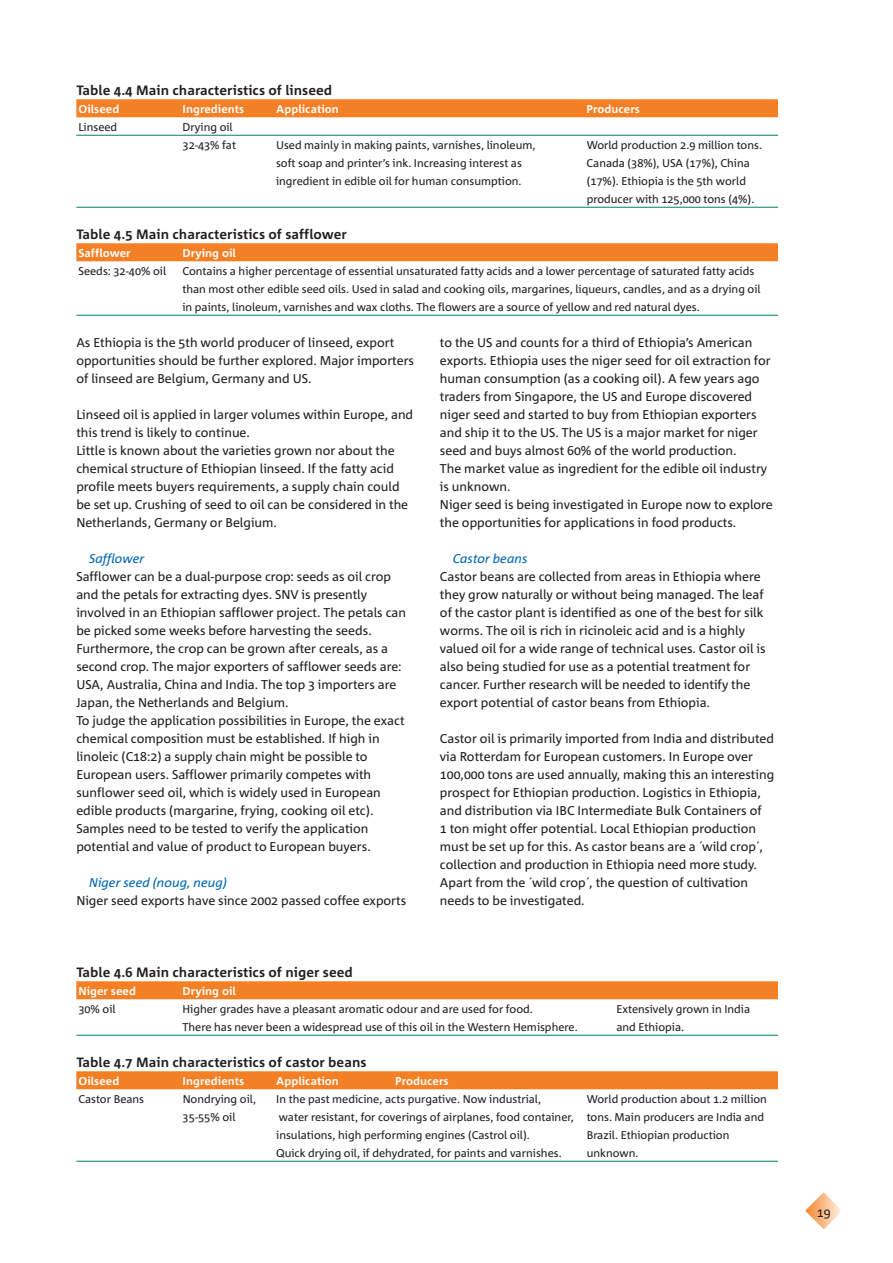
<style>
.page{position:relative;width:893px;height:1263px;background:#fff}
.page>*{position:absolute;margin:0;border:0;box-sizing:border-box;transform-origin:0 0}
.t1{font:13.5px "Agrofont Vet";color:#231f20}
.t2{font:12.75px/18px "Agrofont Normaal";color:#231f20}
.t3{font:12.75px "Agrofont Normaal Cursief";color:#0168b3}
.t4{font:11.25px/18px "Agrofont Normaal";color:#231f20}
.t5{font:11.25px "Agrofont Vet";color:#fff}
</style>
<div class="page">
<hr style="left:806px;top:1193px;width:1px;height:36px;background:#f58934">
<hr style="left:807px;top:1193px;width:1px;height:36px;background:#f58c39">
<hr style="left:808px;top:1193px;width:1px;height:36px;background:#f68f3e">
<hr style="left:809px;top:1193px;width:1px;height:36px;background:#f69143">
<hr style="left:810px;top:1193px;width:1px;height:36px;background:#f79549">
<hr style="left:811px;top:1193px;width:1px;height:36px;background:#f7974e">
<hr style="left:812px;top:1193px;width:1px;height:36px;background:#f79a53">
<hr style="left:813px;top:1193px;width:1px;height:36px;background:#f89d57">
<hr style="left:814px;top:1193px;width:1px;height:36px;background:#f8a05b">
<hr style="left:815px;top:1193px;width:1px;height:36px;background:#f9a260">
<hr style="left:816px;top:1193px;width:1px;height:36px;background:#f9a666">
<hr style="left:817px;top:1193px;width:1px;height:36px;background:#f9a96b">
<hr style="left:818px;top:1193px;width:1px;height:36px;background:#f9ab6f">
<hr style="left:819px;top:1193px;width:1px;height:36px;background:#faae74">
<hr style="left:820px;top:1193px;width:1px;height:36px;background:#fab279">
<hr style="left:821px;top:1193px;width:1px;height:36px;background:#fab57e">
<hr style="left:822px;top:1193px;width:1px;height:36px;background:#fab883">
<hr style="left:823px;top:1193px;width:1px;height:36px;background:#fbbc88">
<hr style="left:824px;top:1193px;width:1px;height:36px;background:#fbbf8d">
<hr style="left:825px;top:1193px;width:1px;height:36px;background:#fbc292">
<hr style="left:826px;top:1193px;width:1px;height:36px;background:#fcc597">
<hr style="left:827px;top:1193px;width:1px;height:36px;background:#fcc89c">
<hr style="left:828px;top:1193px;width:1px;height:36px;background:#fccba2">
<hr style="left:829px;top:1193px;width:1px;height:36px;background:#fccea8">
<hr style="left:830px;top:1193px;width:1px;height:36px;background:#fdd2ad">
<hr style="left:831px;top:1193px;width:1px;height:36px;background:#fdd5b3">
<hr style="left:832px;top:1193px;width:1px;height:36px;background:#fdd7b8">
<hr style="left:833px;top:1193px;width:1px;height:36px;background:#fddbbd">
<hr style="left:834px;top:1193px;width:1px;height:36px;background:#fddfc4">
<hr style="left:835px;top:1193px;width:1px;height:36px;background:#fee1c9">
<hr style="left:836px;top:1193px;width:1px;height:36px;background:#fee5cf">
<hr style="left:837px;top:1193px;width:1px;height:36px;background:#fee9d6">
<hr style="left:838px;top:1193px;width:1px;height:36px;background:#feeddc">
<hr style="left:839px;top:1193px;width:1px;height:36px;background:#feefe2">
<hr style="left:840px;top:1193px;width:1px;height:36px;background:#fef4ea">
<hr style="left:841px;top:1193px;width:1px;height:36px;background:#fef7f1">
<div style="left:76px;top:981px;width:702px;height:18px;background:#f48026"></div>
<hr style="left:76px;top:1035px;width:702px;height:1px;background:#008164">
<div style="left:76px;top:1071px;width:702px;height:18px;background:#f48026"></div>
<hr style="left:76px;top:1161px;width:702px;height:1px;background:#008164">
<div style="left:76px;top:99px;width:702px;height:18px;background:#f48026"></div>
<hr style="left:76px;top:135px;width:702px;height:1px;background:#008164">
<hr style="left:76px;top:207px;width:702px;height:1px;background:#008164">
<div style="left:76px;top:243px;width:702px;height:18px;background:#f48026"></div>
<hr style="left:76px;top:315px;width:702px;height:1px;background:#008164">
<p class="t1" style="left:76px;top:84px;width:257px">Table 4.4 Main characteristics of linseed</p>
<p class="t5" style="left:78px;top:104px;width:42px">Oilseed</p>
<p class="t5" style="left:183px;top:104px;width:63px">Ingredients</p>
<p class="t5" style="left:276px;top:104px;width:64px">Application</p>
<p class="t5" style="left:587px;top:104px;width:55px">Producers</p>
<p class="t4" style="left:78px;top:118px;width:40px">Linseed</p>
<p class="t4" style="left:183px;top:118px;width:55px">Drying oil<br>32-43% fat</p>
<p class="t4" style="left:276px;top:136px;width:261px">Used mainly in making paints, varnishes, linoleum,</p>
<p class="t4" style="left:587px;top:136px;width:177px">World production 2.9 million tons.</p>
<p class="t4" style="left:276px;top:154px;width:247px">soft soap and printer’s ink. Increasing interest as</p>
<p class="t4" style="left:587px;top:154px;width:165px">Canada (38%), USA (17%), China</p>
<p class="t4" style="left:276px;top:172px;width:247px">ingredient in edible oil for human consumption.</p>
<p class="t4" style="left:587px;top:172px;width:169px">(17%). Ethiopia is the 5th world producer with 125,000 tons (4%).</p>
<p class="t1" style="left:76px;top:228px;width:272px">Table 4.5 Main characteristics of safflower</p>
<p class="t5" style="left:78px;top:248px;width:54px">Safflower</p>
<p class="t5" style="left:183px;top:248px;width:55px">Drying oil</p>
<p class="t4" style="left:78px;top:262px;width:89px">Seeds: 32-40% oil</p>
<p class="t4" style="left:182px;top:262px;width:580px">Contains a higher percentage of essential unsaturated fatty acids and a lower percentage of saturated fatty acids than most other edible seed oils. Used in salad and cooking oils, margarines, liqueurs, candles, and as a drying oil in paints, linoleum, varnishes and wax cloths. The flowers are a source of yellow and red natural dyes.</p>
<p class="t2" style="left:76px;top:334px;width:339px">As Ethiopia is the 5th world producer of linseed, export opportunities should be further explored. Major importers of linseed are Belgium, Germany and US.</p>
<p class="t2" style="left:76px;top:406px;width:338px">Linseed oil is applied in larger volumes within Europe, and this trend is likely to continue.<br>Little is known about the varieties grown nor about the chemical structure of Ethiopian linseed. If the fatty acid profile meets buyers requirements, a supply chain could be set up. Crushing of seed to oil can be considered in the Netherlands, Germany or Belgium.</p>
<p class="t3" style="left:89px;top:553px;width:57px">Safflower</p>
<p class="t2" style="left:76px;top:568px;width:331px">Safflower can be a dual-purpose crop: seeds as oil crop and the petals for extracting dyes. SNV is presently involved in an Ethiopian safflower project. The petals can be picked some weeks before harvesting the seeds.<br>Furthermore, the crop can be grown after cereals, as a second crop. The major exporters of safflower seeds are:<br>USA, Australia, China and India. The top 3 importers are Japan, the Netherlands and Belgium.<br>To judge the application possibilities in Europe, the exact chemical composition must be established. If high in linoleic (C18:2) a supply chain might be possible to European users. Safflower primarily competes with sunflower seed oil, which is widely used in European edible products (margarine, frying, cooking oil etc).<br>Samples need to be tested to verify the application potential and value of product to European buyers.</p>
<p class="t3" style="left:89px;top:877px;width:139px">Niger seed (noug, neug)</p>
<p class="t2" style="left:76px;top:892px;width:331px">Niger seed exports have since 2002 passed coffee exports</p>
<p class="t2" style="left:440px;top:334px;width:334px">to the US and counts for a third of Ethiopia’s American exports. Ethiopia uses the niger seed for oil extraction for human consumption (as a cooking oil). A few years ago traders from Singapore, the US and Europe discovered niger seed and started to buy from Ethiopian exporters and ship it to the US. The US is a major market for niger seed and buys almost 60% of the world production.<br>The market value as ingredient for the edible oil industry is unknown.<br>Niger seed is being investigated in Europe now to explore the opportunities for applications in food products.</p>
<p class="t3" style="left:453px;top:553px;width:76px">Castor beans</p>
<p class="t2" style="left:440px;top:568px;width:327px">Castor beans are collected from areas in Ethiopia where they grow naturally or without being managed. The leaf of the castor plant is identified as one of the best for silk worms. The oil is rich in ricinoleic acid and is a highly valued oil for a wide range of technical uses. Castor oil is also being studied for use as a potential treatment for cancer. Further research will be needed to identify the export potential of castor beans from Ethiopia.</p>
<p class="t2" style="left:440px;top:730px;width:336px">Castor oil is primarily imported from India and distributed via Rotterdam for European customers. In Europe over 100,000 tons are used annually, making this an interesting prospect for Ethiopian production. Logistics in Ethiopia, and distribution via IBC Intermediate Bulk Containers of<br>1 ton might offer potential. Local Ethiopian production must be set up for this. As castor beans are a ´wild crop´, collection and production in Ethiopia need more study.<br>Apart from the ´wild crop´, the question of cultivation needs to be investigated.</p>
<p class="t1" style="left:76px;top:966px;width:278px">Table 4.6 Main characteristics of niger seed</p>
<p class="t5" style="left:78px;top:986px;width:59px">Niger seed</p>
<p class="t5" style="left:183px;top:986px;width:55px">Drying oil</p>
<p class="t4" style="left:78px;top:1000px;width:39px">30% oil</p>
<p class="t4" style="left:182px;top:1000px;width:352px">Higher grades have a pleasant aromatic odour and are used for food.</p>
<p class="t4" style="left:616px;top:1000px;width:135px">Extensively grown in India</p>
<p class="t4" style="left:182px;top:1018px;width:397px">There has never been a widespread use of this oil in the Western Hemisphere.</p>
<p class="t4" style="left:616px;top:1018px;width:69px">and Ethiopia.</p>
<p class="t1" style="left:76px;top:1056px;width:292px">Table 4.7 Main characteristics of castor beans</p>
<p class="t5" style="left:78px;top:1076px;width:42px">Oilseed</p>
<p class="t5" style="left:183px;top:1076px;width:63px">Ingredients</p>
<p class="t5" style="left:276px;top:1076px;width:64px">Application</p>
<p class="t5" style="left:395px;top:1076px;width:55px">Producers</p>
<p class="t4" style="left:78px;top:1090px;width:67px">Castor Beans</p>
<p class="t4" style="left:183px;top:1090px;width:75px">Nondrying oil,</p>
<p class="t4" style="left:276px;top:1090px;width:267px">In the past medicine, acts purgative. Now industrial,</p>
<p class="t4" style="left:587px;top:1090px;width:182px">World production about 1.2 million</p>
<p class="t4" style="left:183px;top:1108px;width:54px">35-55% oil</p>
<p class="t4" style="left:276px;top:1108px;width:489px">water resistant, for coverings of airplanes, food container, tons. Main producers are India and insulations, high performing engines (Castrol oil).</p>
<p class="t4" style="left:587px;top:1126px;width:144px">Brazil. Ethiopian production</p>
<p class="t4" style="left:276px;top:1144px;width:287px">Quick drying oil, if dehydrated, for paints and varnishes.</p>
<p class="t4" style="left:587px;top:1144px;width:53px">unknown.</p>
<p class="t2" style="left:817px;top:1204px;width:15px">19</p>
</div>
